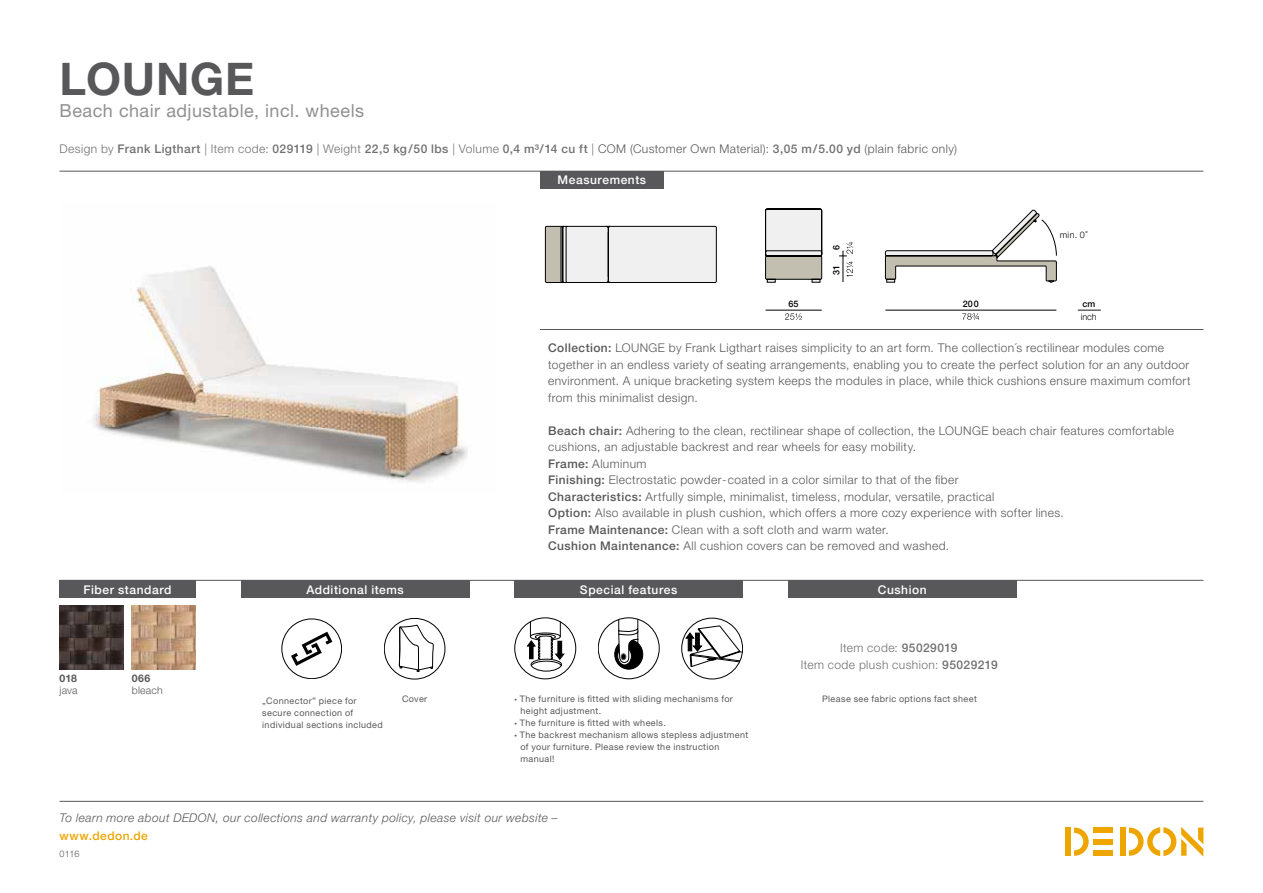
<style>
.page{position:relative;width:1263px;height:893px;background:#fff}
.page>*{position:absolute;margin:0;border:0;box-sizing:border-box;transform-origin:0 0}
.t1{font:700 45px "Helvetica Neue LT";letter-spacing:.015em;color:#58585a}
.t2{font:18px "Helvetica Neue LT";letter-spacing:.025em;color:#928f8f}
.t3{font:300 12px/16.5px "Helvetica Neue LT";letter-spacing:.035em;color:#58585a}
.t4{font:500 12px "Helvetica Neue LT";letter-spacing:.035em;color:#727171}
.t5{font:italic 300 12px "Helvetica Neue LT";letter-spacing:.035em;color:#58585a}
.t6{font:500 12px "Helvetica Neue LT";letter-spacing:.045em;color:#fff}
.t7{font:300 12px "Helvetica Neue LT";letter-spacing:.035em;color:#727171}
.t8{font:500 12px "Helvetica Neue LT";letter-spacing:.035em;color:#eea500}
.t9{font:300 10.5px "Helvetica Neue LT";letter-spacing:.02em;color:#58585a}
.t10{font:700 10.5px "Helvetica Neue LT";letter-spacing:.025em;color:#58585a}
.t11{font:9px/12px "Helvetica Neue LT";letter-spacing:.04em;color:#58585a}
.t12{font:500 9px "Helvetica Neue LT";color:#010101}
.t13{font:300 9px "Helvetica Neue LT";color:#010101}
.t14{font:300 9px "Helvetica Neue LT";color:#58585a}
.s1{font-weight:300}
.s2{font-weight:300;color:#58585a}
.s3{font-weight:500}
.s4{font-family:"Myriad Pro"}
</style>
<div class="page">
<div style="left:1120px;top:827px;width:5px;height:29px;background:#eea500"></div>
<div style="left:1094px;top:827px;width:19px;height:6px;background:#eea500"></div>
<div style="left:1094px;top:850px;width:19px;height:6px;background:#eea500"></div>
<div style="left:1094px;top:839px;width:19px;height:5px;background:#eea500"></div>
<svg style="left:1074px;top:827px;width:15px;height:29px"></svg>
<div style="left:1065px;top:827px;width:6px;height:29px;background:#eea500"></div>
<svg style="left:1129px;top:827px;width:74px;height:29px"></svg>
<hr style="left:60px;top:801px;width:1143px;height:1px;background:#565757">
<img style="left:60px;top:605px;width:63px;height:64px">
<img style="left:132px;top:605px;width:64px;height:64px">
<img style="left:93px;top:266px;width:375px;height:216px">
<div style="left:60px;top:580px;width:136px;height:18px;background:#58585a"></div>
<hr style="left:60px;top:580px;width:1143px;height:1px;background:#565757">
<hr style="left:60px;top:171px;width:1143px;height:1px;background:#565757">
<hr style="left:540px;top:329px;width:663px;height:1px;background:#565757">
<div style="left:540px;top:171px;width:124px;height:17px;background:#58585a"></div>
<div style="left:788px;top:580px;width:228px;height:18px;background:#58585a"></div>
<div style="left:514px;top:581px;width:229px;height:17px;background:#58585a"></div>
<div style="left:514px;top:618px;width:62px;height:61px;border:1px solid #000;border-radius:50%"></div>
<div style="left:531px;top:659px;width:31px;height:12px;border:1px solid #000;border-radius:50%"></div>
<svg style="left:527px;top:621px;width:37px;height:45px"></svg>
<div style="left:598px;top:618px;width:61px;height:61px;border:1px solid #000;border-radius:50%"></div>
<div style="left:615px;top:640px;width:28px;height:29px;background:#000;border-radius:50%"></div>
<div style="left:615px;top:639px;width:28px;height:30px;border:1px solid #000;border-radius:50%"></div>
<div style="left:617px;top:647px;width:15px;height:18px;border:1px solid #000;border-radius:50%"></div>
<svg style="left:618px;top:619px;width:20px;height:44px"></svg>
<div style="left:681px;top:618px;width:62px;height:61px;border:1px solid #000;border-radius:50%"></div>
<svg style="left:686px;top:626px;width:57px;height:41px"></svg>
<div style="left:241px;top:580px;width:228px;height:18px;background:#58585a"></div>
<div style="left:384px;top:618px;width:61px;height:61px;border:1px solid #000;border-radius:50%"></div>
<svg style="left:399px;top:625px;width:35px;height:47px"></svg>
<div style="left:282px;top:619px;width:60px;height:60px;border:1px solid #000;border-radius:50%"></div>
<svg style="left:291px;top:632px;width:41px;height:34px"></svg>
<svg style="left:1078px;top:310px;width:23px;height:1px"></svg>
<hr style="left:885px;top:310px;width:171px;height:1px;background:#000">
<svg style="left:962px;top:313px;width:17px;height:7px"></svg>
<hr style="left:843px;top:251px;width:1px;height:31px;background:#000">
<svg style="left:839px;top:242px;width:14px;height:35px"></svg>
<hr style="left:765px;top:310px;width:57px;height:1px;background:#000">
<svg style="left:785px;top:313px;width:17px;height:7px"></svg>
<svg style="left:765px;top:209px;width:57px;height:73px"></svg>
<svg style="left:545px;top:226px;width:172px;height:57px"></svg>
<svg style="left:885px;top:210px;width:172px;height:72px"></svg>
<h1 class="t1" style="left:60px;top:51px;width:196px">LOUNGE</h1>
<h2 class="t2" style="left:60px;top:100px;width:306px">Beach chair adjustable, incl. wheels</h2>
<p class="t4" style="left:60px;top:142px;width:899px"><span class="s1">Design by</span> Frank Ligthart <span class="s1">| Item code:</span> 029119 <span class="s1">| Weight</span> 22,5 kg/50 lbs <span class="s1">| Volume</span> 0,4 m³/14 cu ft <span class="s1">|</span> <span class="s2">COM (Customer Own Material):</span> 3,05 m/5.00 yd <span class="s2">(plain fabric only)</span></p>
<p class="t6" style="left:558px;top:173px;width:90px">Measurements</p>
<p class="t12" style="left:788px;top:298px;width:12px">65</p>
<p class="t12" style="left:831px;top:250px;width:7px;rotate:-90deg">6</p>
<p class="t12" style="left:831px;top:275px;width:12px;rotate:-90deg">31</p>
<p class="t12" style="left:963px;top:298px;width:17px">200</p>
<p class="t13" style="left:1060px;top:229px;width:29px">min. 0˚</p>
<p class="t12" style="left:1082px;top:298px;width:14px">cm</p>
<p class="t13" style="left:1081px;top:311px;width:18px">inch</p>
<p class="t6" style="left:84px;top:582px;width:89px">Fiber standard</p>
<p class="t10" style="left:60px;top:671px;width:19px">018</p>
<p class="t9" style="left:60px;top:684px;width:20px">java</p>
<p class="t10" style="left:132px;top:671px;width:20px">066</p>
<p class="t9" style="left:132px;top:684px;width:33px">bleach</p>
<p class="t6" style="left:306px;top:582px;width:99px">Additional items</p>
<p class="t11" style="left:262px;top:695px;width:122px">„Connector” piece for secure connection of individual sections included</p>
<p class="t11" style="left:402px;top:693px;width:27px">Cover</p>
<p class="t3" style="left:548px;top:339px;width:644px"><span class="s3">Collection:</span> LOUNGE by Frank Ligthart raises simplicity to an art form. The collection´s rectilinear modules come together in an endless variety of seating arrangements, enabling you to create the perfect solution for an any outdoor environment. A unique bracketing system keeps the modules in place, while thick cushions ensure maximum comfort from this minimalist design.</p>
<p class="t3" style="left:548px;top:422px;width:627px"><span class="s3">Beach chair:</span> Adhering to the clean, rectilinear shape of collection, the LOUNGE beach chair features comfortable cushions, an adjustable backrest and rear wheels for easy mobility.<br><span class="s3">Frame:</span> Aluminum<br><span class="s3">Finishing:</span> Electrostatic powder-coated in a color similar to that of the fiber<br><span class="s3">Characteristics:</span> Artfully simple, minimalist, timeless, modular, versatile, practical<br><span class="s3">Option:</span> Also available in plush cushion, which offers a more cozy experience with softer lines.<br><span class="s3">Frame Maintenance:</span> Clean with a soft cloth and warm water.<br><span class="s3">Cushion Maintenance:</span> All cushion covers can be removed and washed.</p>
<p class="t6" style="left:580px;top:582px;width:99px">Special features</p>
<p class="t11" style="left:520px;top:693px;width:214px;text-indent:-6px"><span class="s4">•</span> The furniture is fitted with sliding mechanisms for height adjustment.</p>
<p class="t11" style="left:514px;top:717px;width:153px"><span class="s4">•</span> The furniture is fitted with wheels.</p>
<p class="t11" style="left:520px;top:729px;width:229px;text-indent:-6px"><span class="s4">•</span> The backrest mechanism allows stepless adjustment of your furniture. Please review the instruction manual!</p>
<p class="t6" style="left:878px;top:582px;width:50px">Cushion</p>
<p class="t7" style="left:840px;top:640px;width:119px">Item code: <span class="s3">95029019</span></p>
<p class="t7" style="left:801px;top:658px;width:199px">Item code plush cushion: <span class="s3">95029219</span></p>
<p class="t11" style="left:822px;top:693px;width:156px">Please see fabric options fact sheet</p>
<p class="t5" style="left:60px;top:811px;width:500px">To learn more about DEDON, our collections and warranty policy, please visit our website –</p>
<p class="t8" style="left:60px;top:829px;width:90px">www.dedon.de</p>
<p class="t14" style="left:60px;top:848px;width:21px">0116</p>
</div>
